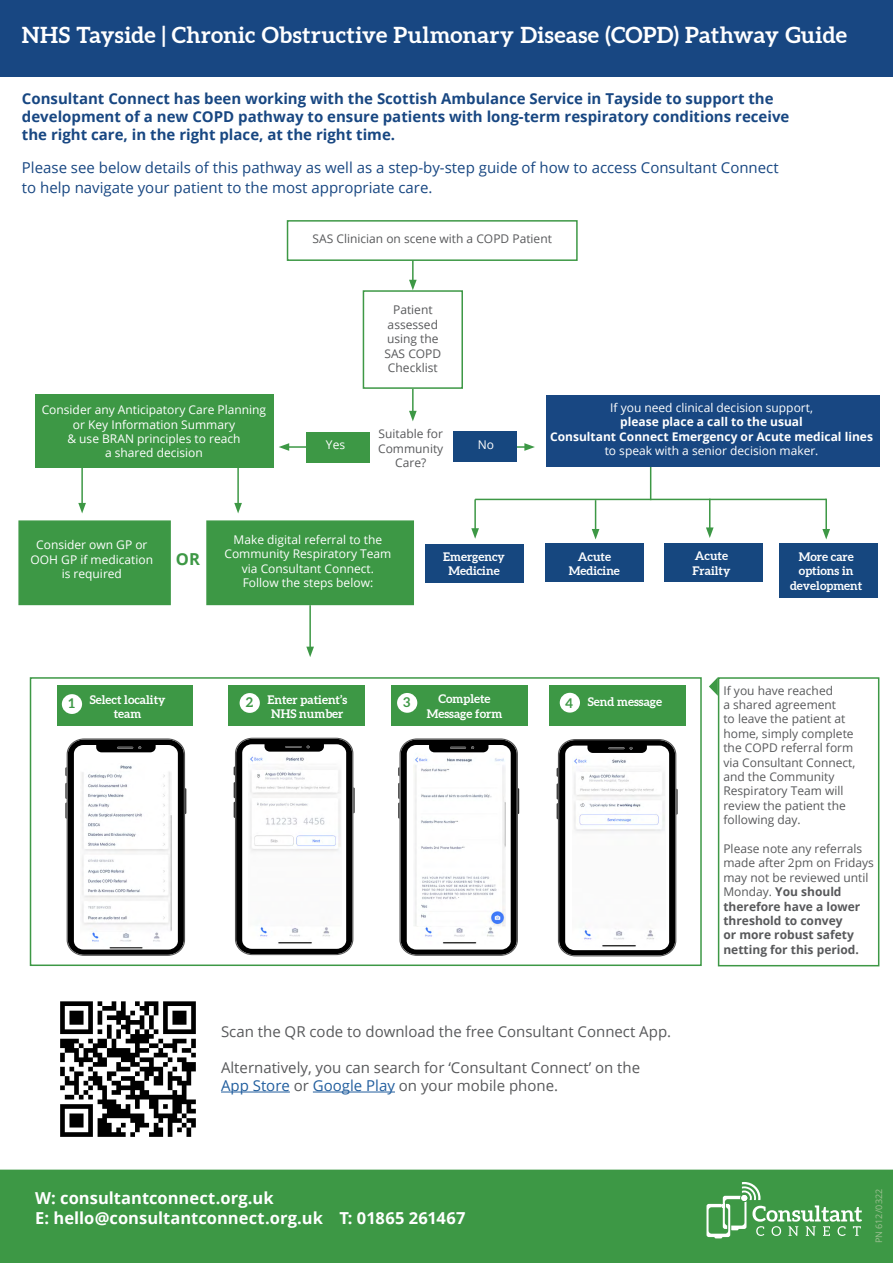
<style>
.page{position:relative;width:893px;height:1263px;background:#fff}
.page>*{position:absolute;margin:0;border:0;box-sizing:border-box;transform-origin:0 0}
.t1{font:700 22.5px "Aleo";letter-spacing:.015em;color:#fff}
.t2{font:700 16.5px/19.2px "Open Sans";color:#fff}
.t3{font:700 16.5px "Open Sans";color:#3d9845}
.t4{font:700 15px/18px "Open Sans";color:#184782}
.t5{font:15px/18px "Open Sans";color:#58595b}
.t6{font:15px/19.5px "Open Sans";color:#184782}
.t7{font:700 13.5px "Aleo";color:#3d9845}
.t8{font:12px/14.4px "Open Sans";color:#fff;text-align:center}
.t9{font:12px/14.4px "Open Sans";color:#58595b;text-align:center}
.t10{font:700 12px/14.4px "Open Sans";color:#58595b}
.t11{font:700 12px/14.4px "Aleo";color:#fff;text-align:center}
.t12{font:700 12px/14.4px "Open Sans";color:#fff;text-align:center}
.t13{font:9px "Open Sans";letter-spacing:.02em;color:#9ec093}
.s1{font-size:13.5px;color:#3d9845}
.s2{color:#215e9e}
.s3{font-weight:400}
</style>
<div class="page">
<hr style="left:412px;top:251px;width:2px;height:31px;background:#3d9845">
<svg style="left:409px;top:280px;width:8px;height:10px"></svg>
<hr style="left:287px;top:446px;width:76px;height:2px;background:#3d9845">
<svg style="left:279px;top:443px;width:10px;height:8px"></svg>
<div style="left:306px;top:432px;width:63px;height:30px;background:#3d9845"></div>
<div style="left:30px;top:677px;width:672px;height:289px;border:2px solid #3d9845"></div>
<div style="left:549px;top:685px;width:137px;height:41px;background:#3d9845"></div>
<hr style="left:650px;top:461px;width:1px;height:39px;background:#3d9845">
<hr style="left:412px;top:389px;width:2px;height:24px;background:#3d9845">
<svg style="left:409px;top:411px;width:8px;height:10px"></svg>
<div style="left:35px;top:394px;width:239px;height:74px;background:#3d9845"></div>
<div style="left:0;top:1169px;width:893px;height:94px;background:#3d9845"></div>
<svg style="left:706px;top:1182px;width:156px;height:56px;background:#5faa66"></svg>
<div style="left:0;top:0;width:893px;height:77px;background:#184782"></div>
<div style="left:287px;top:220px;width:291px;height:41px;background:#fff;border:2px solid #3d9845"></div>
<div style="left:546px;top:395px;width:334px;height:72px;background:#184782"></div>
<div style="left:425px;top:544px;width:98px;height:38px;background:#16477f"></div>
<div style="left:545px;top:544px;width:99px;height:38px;background:#16477f"></div>
<div style="left:779px;top:544px;width:99px;height:54px;background:#16477f"></div>
<div style="left:664px;top:544px;width:99px;height:38px;background:#16477f"></div>
<div style="left:363px;top:290px;width:100px;height:99px;border:2px solid #3d9845"></div>
<div style="left:206px;top:520px;width:208px;height:85px;background:#3d9845;border:2px solid #3d9845"></div>
<div style="left:18px;top:520px;width:153px;height:85px;background:#3d9845;border:2px solid #3d9845"></div>
<hr style="left:474px;top:499px;width:2px;height:31px;background:#3d9845">
<svg style="left:471px;top:528px;width:8px;height:11px"></svg>
<hr style="left:709px;top:499px;width:1px;height:31px;background:#3d9845">
<svg style="left:706px;top:527px;width:8px;height:11px"></svg>
<hr style="left:825px;top:499px;width:2px;height:32px;background:#3d9845">
<svg style="left:822px;top:529px;width:8px;height:10px"></svg>
<hr style="left:595px;top:500px;width:1px;height:31px;background:#3d9845">
<svg style="left:592px;top:529px;width:7px;height:10px"></svg>
<hr style="left:81px;top:468px;width:2px;height:37px;background:#3d9845">
<svg style="left:78px;top:503px;width:8px;height:10px"></svg>
<hr style="left:456px;top:446px;width:71px;height:2px;background:#3d9845">
<svg style="left:524px;top:443px;width:11px;height:8px"></svg>
<hr style="left:475px;top:499px;width:351px;height:1px;background:#3d9845">
<div style="left:718px;top:677px;width:161px;height:289px;border:2px solid #3d9845"></div>
<svg style="left:709px;top:677px;width:9px;height:19px"></svg>
<hr style="left:237px;top:468px;width:2px;height:37px;background:#3d9845">
<svg style="left:234px;top:503px;width:8px;height:10px"></svg>
<svg style="left:234px;top:738px;width:121px;height:217px"></svg>
<div style="left:57px;top:685px;width:136px;height:41px;background:#3d9845"></div>
<div style="left:62px;top:694px;width:20px;height:20px;background:#fff;border-radius:50%"></div>
<div style="left:228px;top:685px;width:137px;height:41px;background:#3d9845"></div>
<div style="left:240px;top:693px;width:20px;height:20px;background:#fff;border-radius:50%"></div>
<svg style="left:65px;top:738px;width:121px;height:218px"></svg>
<div style="left:392px;top:685px;width:136px;height:41px;background:#3d9845"></div>
<img style="left:249px;top:753px;width:93px;height:192px">
<div style="left:560px;top:693px;width:20px;height:20px;background:#fff;border-radius:50%"></div>
<div style="left:397px;top:693px;width:20px;height:20px;background:#fff;border-radius:50%"></div>
<svg style="left:398px;top:738px;width:121px;height:218px"></svg>
<svg style="left:557px;top:739px;width:121px;height:217px"></svg>
<hr style="left:309px;top:605px;width:2px;height:44px;background:#3d9845">
<svg style="left:306px;top:647px;width:8px;height:10px"></svg>
<img style="left:60px;top:1001px;width:136px;height:136px">
<hr style="left:221px;top:1091px;width:69px;height:1px;background:#215e9e">
<hr style="left:313px;top:1091px;width:82px;height:1px;background:#215e9e">
<div style="left:453px;top:431px;width:63px;height:31px;background:#16477f"></div>
<h1 class="t1" style="left:22px;top:21px;width:826px">NHS Tayside | Chronic Obstructive Pulmonary Disease (COPD) Pathway Guide</h1>
<p class="t4" style="left:22px;top:89px;width:769px">Consultant Connect has been working with the Scottish Ambulance Service in Tayside to support the development of a new COPD pathway to ensure patients with long-term respiratory conditions receive the right care, in the right place, at the right time.</p>
<p class="t6" style="left:22px;top:158px;width:758px">Please see below details of this pathway as well as a step-by-step guide of how to access Consultant Connect to help navigate your patient to the most appropriate care.</p>
<p class="t9" style="left:313px;top:231px;width:241px">SAS Clinician on scene with a COPD Patient</p>
<p class="t8" style="left:42px;top:402px;width:226px">Consider any Anticipatory Care Planning or Key Information Summary<br>&amp; use BRAN principles to reach<br>a shared decision</p>
<p class="t9" style="left:384px;top:302px;width:58px">Patient assessed using the<br>SAS COPD<br>Checklist</p>
<p class="t8" style="left:326px;top:438px;width:21px">Yes</p>
<p class="t9" style="left:378px;top:426px;width:67px">Suitable for<br>Community<br>Care?</p>
<p class="t8" style="left:478px;top:437px;width:18px">No</p>
<p class="t8" style="left:610px;top:400px;width:204px">If you need clinical decision support,</p>
<p class="t12" style="left:550px;top:414px;width:324px">please place a call to the usual<br>Consultant Connect Emergency or Acute medical lines</p>
<p class="t8" style="left:605px;top:443px;width:215px">to speak with a senior decision maker.</p>
<p class="t8" style="left:31px;top:537px;width:124px">Consider own GP or<br>OOH GP if medication is required</p>
<h2 class="t3" style="left:176px;top:547px;width:26px">OR</h2>
<p class="t8" style="left:224px;top:532px;width:168px">Make digital referral to the<br>Community Respiratory Team via Consultant Connect.<br>Follow the steps below:</p>
<p class="t11" style="left:692px;top:549px;width:39px;text-align:left">Acute<br>Frailty</p>
<p class="t11" style="left:443px;top:550px;width:63px">Emergency<br>Medicine</p>
<p class="t11" style="left:569px;top:550px;width:53px">Acute<br>Medicine</p>
<p class="t11" style="left:790px;top:550px;width:74px">More care options in development</p>
<p class="t7" style="left:246px;top:694px;width:9px">2</p>
<p class="t7" style="left:403px;top:694px;width:9px">3</p>
<p class="t11" style="left:438px;top:692px;width:54px">Complete</p>
<p class="t11" style="left:565px;top:694px;width:98px"><span class="s1">4</span> Send message</p>
<p class="t11" style="left:427px;top:707px;width:77px">Message form</p>
<p class="t7" style="left:68px;top:695px;width:8px">1</p>
<p class="t11" style="left:268px;top:693px;width:81px">Enter patient’s<br>NHS number</p>
<p class="t11" style="left:90px;top:693px;width:77px">Select locality team</p>
<p class="t5" style="left:221px;top:1022px;width:452px">Scan the QR code to download the free Consultant Connect App.</p>
<p class="t5" style="left:221px;top:1058px;width:421px">Alternatively, you can search for ‘Consultant Connect’ on the<br><span class="s2">App Store</span> or <span class="s2">Google Play</span> on your mobile phone.</p>
<h2 class="t2" style="left:35px;top:1188px;width:432px">W: consultantconnect.org.uk<br>E: hello@consultantconnect.org.uk T: 01865 261467</h2>
<p class="t9" style="left:723px;top:683px;width:133px;text-align:left">If you have reached<br>a shared agreement<br>to leave the patient at home, simply complete the COPD referral form via Consultant Connect, and the Community<br>Respiratory Team will review the patient the following day.</p>
<p class="t10" style="left:723px;top:841px;width:152px"><span class="s3">Please note any referrals made after 2pm on Fridays may not be reviewed until<br>Monday.</span> You should therefore have a lower threshold to convey<br>or more robust safety netting for this period.</p>
<p class="t13" style="left:873px;top:1243px;width:57px;rotate:-90deg">PN 612/0322</p>
</div>
